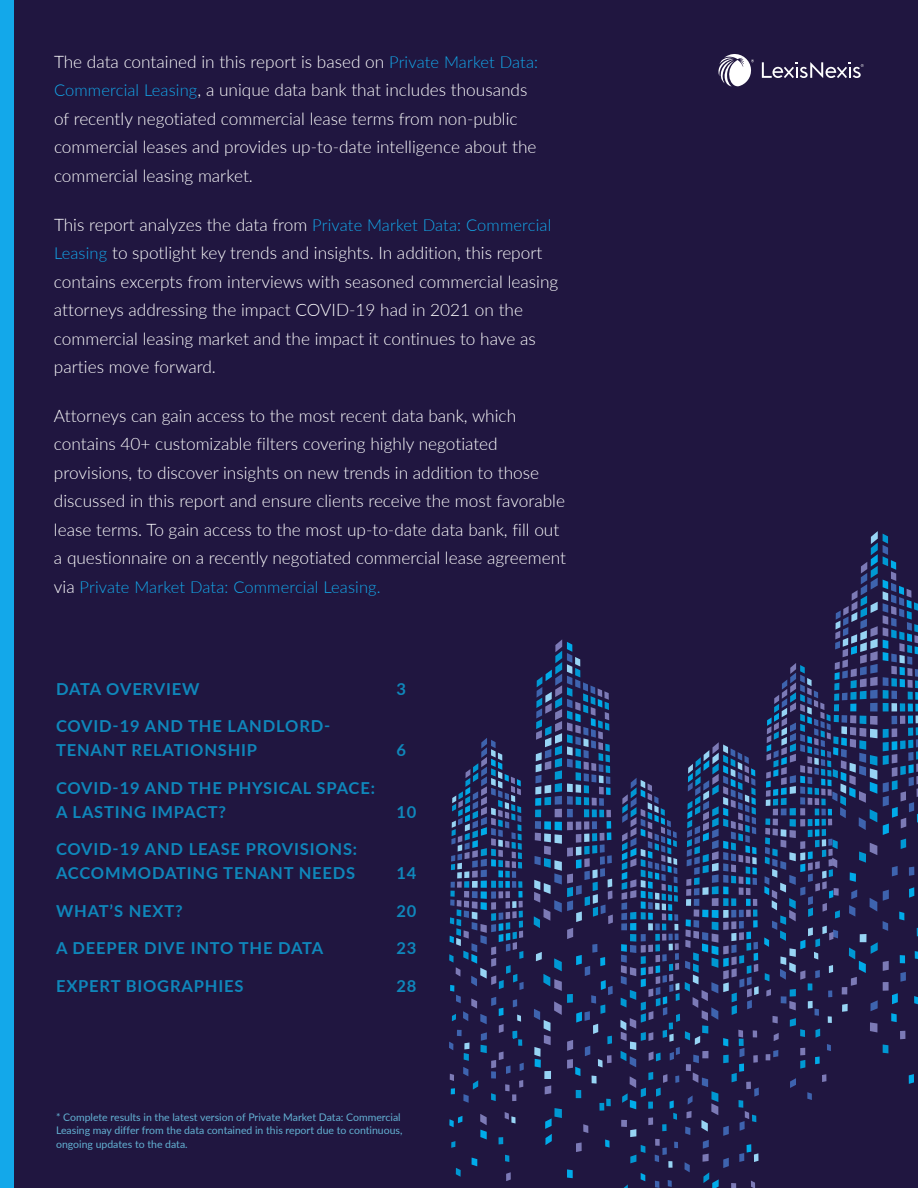
<style>
.page{position:relative;width:918px;height:1188px;background:#201640}
.page>*{position:absolute;margin:0;border:0;box-sizing:border-box;transform-origin:0 0}
.t1{font:300 17.25px/28.5px "Lato";color:#fff}
.t2{font:700 16.5px/24px "Lato";letter-spacing:.05em;color:#0f87bb}
.t3{font:300 16.5px "Lato";letter-spacing:.01em;color:#13a8ea}
.t4{font:10.5px/13.5px "Lato";color:#63b1d3}
.s1{font-size:16.5px;color:#13a8ea}
.s2{font-size:17.25px;color:#fff}
</style>
<div class="page">
<div style="left:0;top:0;width:14px;height:1188px;background:#13a8ea"></div>
<svg style="left:567px;top:1169px;width:6px;height:9px"></svg>
<svg style="left:534px;top:639px;width:79px;height:513px"></svg>
<svg style="left:480px;top:1114px;width:7px;height:25px"></svg>
<svg style="left:472px;top:1158px;width:5px;height:8px"></svg>
<svg style="left:456px;top:1168px;width:5px;height:9px"></svg>
<svg style="left:449px;top:1116px;width:13px;height:11px"></svg>
<svg style="left:451px;top:1141px;width:4px;height:7px"></svg>
<svg style="left:499px;top:1137px;width:4px;height:7px"></svg>
<svg style="left:505px;top:1155px;width:4px;height:7px"></svg>
<svg style="left:506px;top:1172px;width:5px;height:9px"></svg>
<svg style="left:505px;top:1112px;width:11px;height:11px"></svg>
<svg style="left:449px;top:738px;width:75px;height:365px"></svg>
<svg style="left:620px;top:531px;width:298px;height:657px"></svg>
<svg style="left:762px;top:62px;width:102px;height:16px"></svg>
<svg style="left:718px;top:54px;width:36px;height:33px"></svg>
<p class="t1" style="left:54px;top:47px;width:486px">The data contained in this report is based on <span class="s1">Private Market Data:<br>Commercial Leasing</span>, a unique data bank that includes thousands of recently negotiated commercial lease terms from non-public commercial leases and provides up-to-date intelligence about the commercial leasing market.</p>
<p class="t1" style="left:54px;top:210px;width:506px">This report analyzes the data from <span class="s1">Private Market Data: Commercial Leasing</span> to spotlight key trends and insights. In addition, this report contains excerpts from interviews with seasoned commercial leasing attorneys addressing the impact COVID-19 had in 2021 on the commercial leasing market and the impact it continues to have as parties move forward.</p>
<p class="t1" style="left:54px;top:401px;width:513px">Attorneys can gain access to the most recent data bank, which contains 40+ customizable filters covering highly negotiated provisions, to discover insights on new trends in addition to those discussed in this report and ensure clients receive the most favorable lease terms. To gain access to the most up-to-date data bank, fill out a questionnaire on a recently negotiated commercial lease agreement</p>
<p class="t3" style="left:54px;top:575px;width:328px"><span class="s2">via</span> Private Market Data: Commercial Leasing.</p>
<p class="t2" style="left:56px;top:676px;width:145px">DATA OVERVIEW</p>
<p class="t2" style="left:397px;top:676px;width:11px">3</p>
<p class="t2" style="left:56px;top:714px;width:276px">COVID-19 AND THE LANDLORD-<br>TENANT RELATIONSHIP</p>
<p class="t2" style="left:397px;top:738px;width:11px">6</p>
<p class="t2" style="left:56px;top:775px;width:320px">COVID-19 AND THE PHYSICAL SPACE:<br>A LASTING IMPACT?</p>
<p class="t2" style="left:56px;top:837px;width:303px">COVID-19 AND LEASE PROVISIONS:<br>ACCOMMODATING TENANT NEEDS</p>
<p class="t2" style="left:397px;top:799px;width:21px">10</p>
<p class="t2" style="left:397px;top:861px;width:21px">14</p>
<p class="t2" style="left:56px;top:898px;width:128px">WHAT’S NEXT?</p>
<p class="t2" style="left:397px;top:898px;width:21px">20</p>
<p class="t2" style="left:56px;top:936px;width:269px">A DEEPER DIVE INTO THE DATA</p>
<p class="t2" style="left:397px;top:936px;width:21px">23</p>
<p class="t2" style="left:56px;top:973px;width:189px">EXPERT BIOGRAPHIES</p>
<p class="t2" style="left:397px;top:973px;width:21px">28</p>
<p class="t4" style="left:56px;top:1110px;width:348px">* Complete results in the latest version of Private Market Data: Commercial<br>Leasing may differ from the data contained in this report due to continuous, ongoing updates to the data.</p>
</div>
